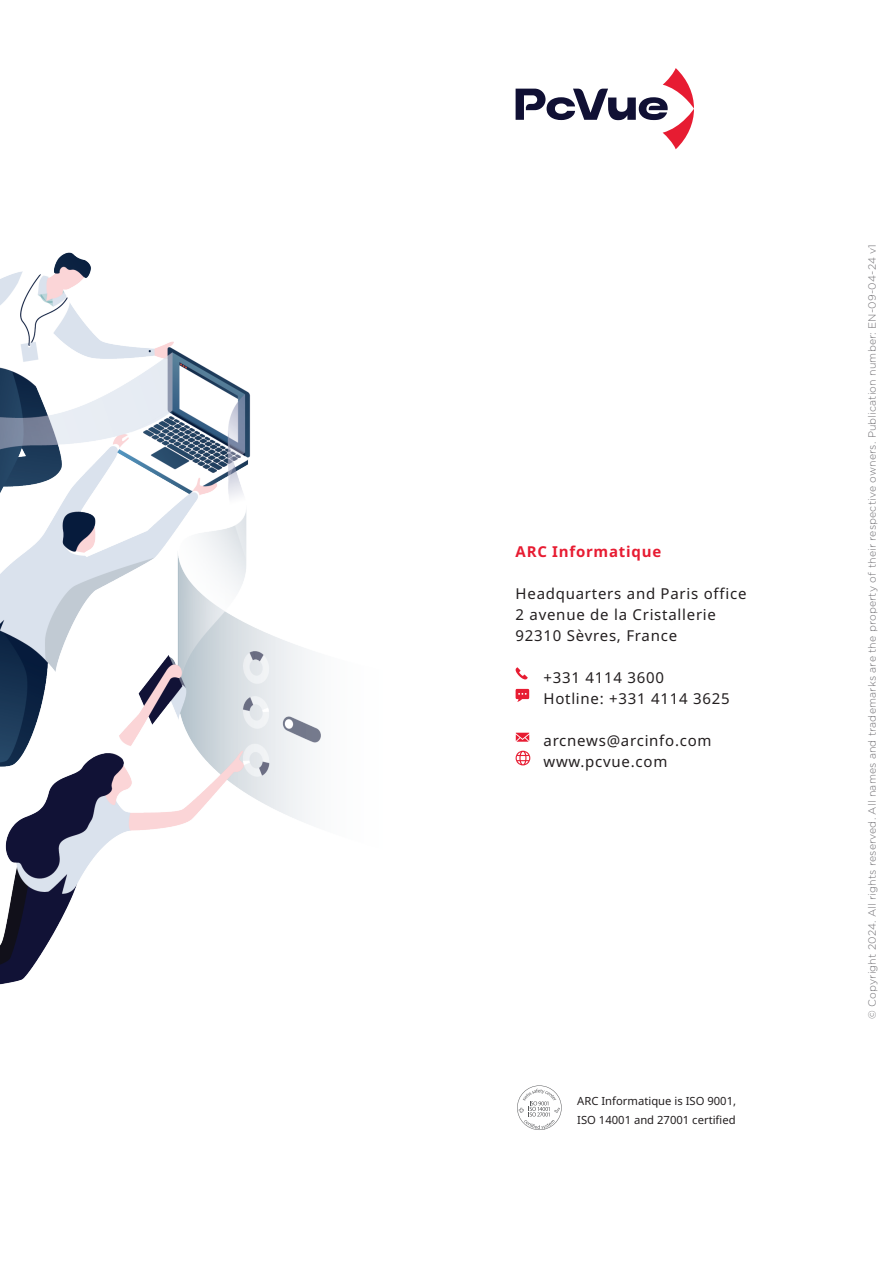
<style>
.page{position:relative;width:893px;height:1263px;background:#fff}
.page>*{position:absolute;margin:0;border:0;box-sizing:border-box;transform-origin:0 0}
.t1{font:15px "Noto Sans";letter-spacing:.05em;color:#231f20}
.t2{font:700 15px "Noto Sans";letter-spacing:.05em;color:#e71c32}
.t3{font:11.25px "Noto Sans";color:#231f20}
.t4{font:300 10.5px "Gotham";letter-spacing:.015em;color:#717074}
</style>
<div class="page">
<svg style="left:517px;top:1085px;width:45px;height:45px"></svg>
<img style="left:0;top:252px;width:321px;height:733px">
<svg style="left:516px;top:68px;width:178px;height:81px"></svg>
<svg style="left:516px;top:751px;width:14px;height:14px"></svg>
<svg style="left:516px;top:733px;width:13px;height:9px"></svg>
<svg style="left:515px;top:667px;width:13px;height:13px"></svg>
<svg style="left:516px;top:689px;width:13px;height:13px"></svg>
<p class="t2" style="left:516px;top:541px;width:147px">ARC Informatique</p>
<p class="t1" style="left:516px;top:583px;width:232px">Headquarters and Paris office</p>
<p class="t1" style="left:516px;top:604px;width:202px">2 avenue de la Cristallerie</p>
<p class="t1" style="left:516px;top:625px;width:163px">92310 Sèvres, France</p>
<p class="t1" style="left:543px;top:667px;width:122px">+331 4114 3600</p>
<p class="t1" style="left:543px;top:688px;width:188px">Hotline: +331 4114 3625</p>
<p class="t1" style="left:543px;top:730px;width:170px">arcnews@arcinfo.com</p>
<p class="t1" style="left:543px;top:751px;width:125px">www.pcvue.com</p>
<p class="t3" style="left:577px;top:1093px;width:160px">ARC Informatique is ISO 9001,</p>
<p class="t3" style="left:577px;top:1112px;width:160px">ISO 14001 and 27001 certified</p>
<p class="t4" style="left:866px;top:1019px;width:776px;rotate:-90deg">© Copyright 2024. All rights reserved. All names and trademarks are the property of their respective owners. Publication number: EN-09-04-24 v1</p>
</div>
